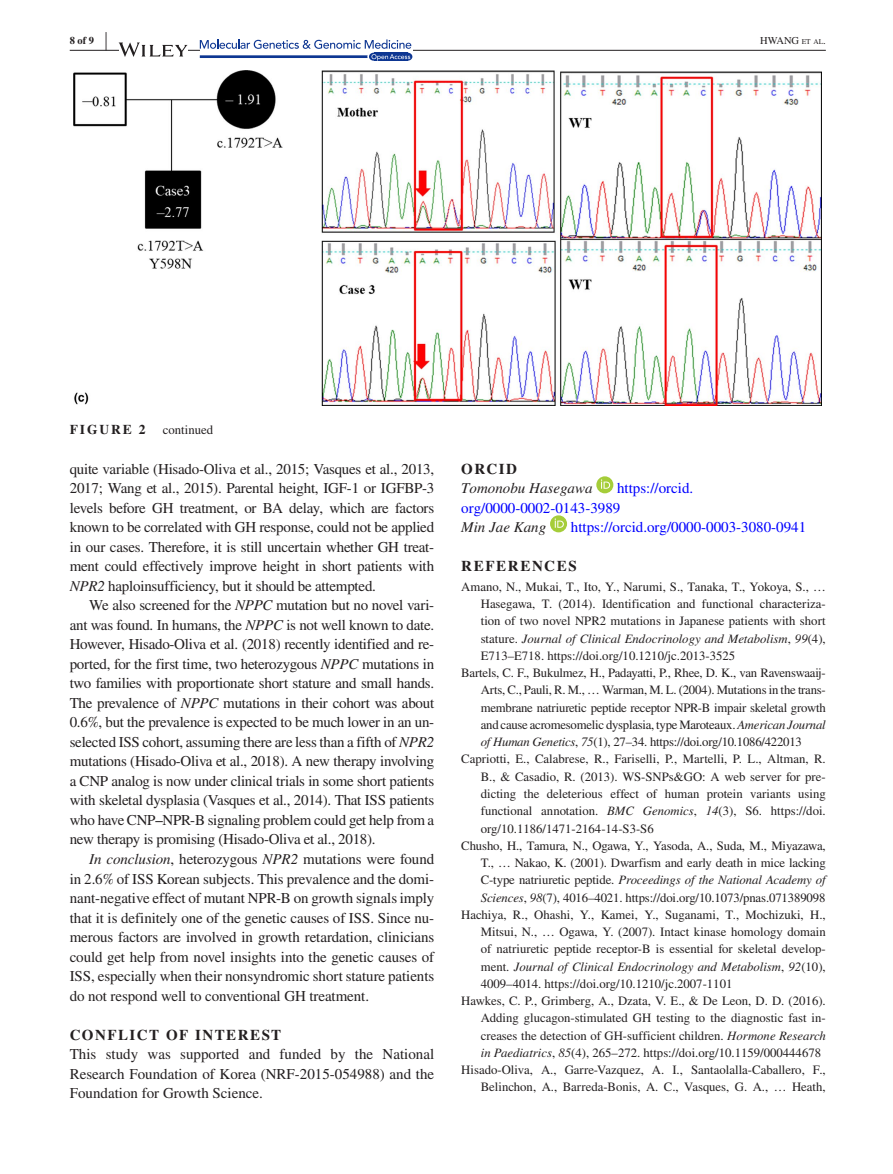
<style>
.page{position:relative;width:893px;height:1174px;background:#fff}
.page>*{position:absolute;margin:0;border:0;box-sizing:border-box;transform-origin:0 0}
.t1{font:700 25.95px "STIX";color:#231f20;scale:.36 1}
.t2{font:15px/19.5px "STIX";letter-spacing:-.01em;color:#231f20;text-align:justify}
.t3{font:15px/19.5px "STIX";color:#00f}
.t4{font:700 15px "STIX";letter-spacing:.1em;color:#231f20}
.t5{font:italic 15px "STIX";color:#231f20}
.t6{font:700 13.5px "STIX";letter-spacing:.14em;color:#231f20}
.t7{font:12.75px "STIX";color:#231f20}
.t8{font:12.75px "STIX";letter-spacing:-.02em;color:#231f20}
.t9{font:italic 12.75px "STIX";color:#231f20}
.t10{font:10.5px "STIX";letter-spacing:-.005em;color:#231f20}
.t11{font:700 10.5px "STIX";color:#231f20}
.s1{font-size:7.35px}
.s2{font-style:italic}
.s3{font-style:normal}
</style>
<div class="page">
<hr style="left:70px;top:50px;width:756px;height:1px;background:#231f20">
<svg style="left:119px;top:42px;width:69px;height:15px"></svg>
<svg style="left:200px;top:39px;width:211px;height:22px"></svg>
<div style="left:596px;top:476px;width:17px;height:17px;background:#a5cd39;border-radius:50%"></div>
<svg style="left:601px;top:479px;width:9px;height:10px"></svg>
<svg style="left:550px;top:515px;width:17px;height:17px"></svg>
<svg style="left:555px;top:518px;width:9px;height:10px"></svg>
<img style="left:74px;top:70px;width:748px;height:335px">
<p class="t11" style="left:70px;top:34px;width:26px">8 of 9</p>
<h1 class="t1" style="left:105px;top:26px;width:7px">|</h1>
<p class="t10" style="left:760px;top:33px;width:67px">HWANG <span class="s1">et al</span>.</p>
<p class="t6" style="left:70px;top:421px;width:77px">FIGURE 2</p>
<p class="t7" style="left:163px;top:421px;width:52px">continued</p>
<p class="t2" style="left:70px;top:460px;width:366px">quite variable (Hisado-Oliva et al., 2015; Vasques et al., 2013, 2017; Wang et al., 2015). Parental height, IGF-1 or IGFBP-3 levels before GH treatment, or BA delay, which are factors known to be correlated with GH response, could not be applied in our cases. Therefore, it is still uncertain whether GH treat&shy;ment could effectively improve height in short patients with <span class="s2">NPR2</span> haploinsufficiency, but it should be attempted.</p>
<p class="t2" style="left:70px;top:596px;width:366px;text-indent:20px">We also screened for the <span class="s2">NPPC</span> mutation but no novel vari&shy;ant was found. In humans, the <span class="s2">NPPC</span> is not well known to date.<br>However, Hisado-Oliva et al. (2018) recently identified and re&shy;ported, for the first time, two heterozygous <span class="s2">NPPC</span> mutations in two families with proportionate short stature and small hands.<br>The prevalence of <span class="s2">NPPC</span> mutations in their cohort was about 0.6%, but the prevalence is expected to be much lower in an un&shy;selected ISS cohort, assuming there are less than a fifth of <span class="s2">NPR2 </span>mutations (Hisado-Oliva et al., 2018). A new therapy involving a CNP analog is now under clinical trials in some short patients with skeletal dysplasia (Vasques et al., 2014). That ISS patients who have CNP‒NPR-B signaling problem could get help from a new therapy is promising (Hisado-Oliva et al., 2018).</p>
<p class="t2" style="left:70px;top:850px;width:366px;text-indent:20px"><span class="s2">In conclusion</span>, heterozygous <span class="s2">NPR2</span> mutations were found in 2.6% of ISS Korean subjects. This prevalence and the domi&shy;nant-negative effect of mutant NPR-B on growth signals imply that it is definitely one of the genetic causes of ISS. Since nu&shy;merous factors are involved in growth retardation, clinicians could get help from novel insights into the genetic causes of ISS, especially when their nonsyndromic short stature patients do not respond well to conventional GH treatment.</p>
<p class="t4" style="left:70px;top:1025px;width:213px">CONFLICT OF INTEREST</p>
<p class="t2" style="left:70px;top:1045px;width:366px">This study was supported and funded by the National Research Foundation of Korea (NRF-2015-054988) and the Foundation for Growth Science.</p>
<p class="t4" style="left:461px;top:460px;width:57px">ORCID</p>
<p class="t5" style="left:461px;top:478px;width:133px">Tomonobu Hasegawa</p>
<p class="t3" style="left:461px;top:479px;width:234px;text-indent:156px">https://orcid. org/0000-0002-0143-3989</p>
<p class="t5" style="left:461px;top:517px;width:87px">Min Jae Kang</p>
<p class="t3" style="left:571px;top:518px;width:237px">https://orcid.org/0000-0003-3080-0941</p>
<p class="t4" style="left:461px;top:557px;width:117px">REFERENCES</p>
<p class="t7" style="left:461px;top:578px;width:366px">Amano, N., Mukai, T., Ito, Y., Narumi, S., Tanaka, T., Yokoya, S., …</p>
<p class="t7" style="left:481px;top:595px;width:347px">Hasegawa, T. (2014). Identification and functional characteriza-</p>
<p class="t7" style="left:481px;top:612px;width:346px">tion of two novel NPR2 mutations in Japanese patients with short</p>
<p class="t9" style="left:481px;top:629px;width:346px"><span class="s3">stature.</span> Journal of Clinical Endocrinology and Metabolism<span class="s3">,</span> 99<span class="s3">(4),</span></p>
<p class="t7" style="left:481px;top:647px;width:256px">E713–E718. https://doi.org/10.1210/jc.2013-3525</p>
<p class="t8" style="left:461px;top:664px;width:366px">Bartels, C. F., Bukulmez, H., Padayatti, P., Rhee, D. K., van Ravenswaaij-</p>
<p class="t8" style="left:481px;top:681px;width:347px">Arts, C., Pauli, R. M., … Warman, M. L. (2004). Mutations in the trans-</p>
<p class="t8" style="left:481px;top:698px;width:347px">membrane natriuretic peptide receptor NPR-B impair skeletal growth</p>
<p class="t8" style="left:481px;top:716px;width:347px">and cause acromesomelic dysplasia, type Maroteaux. <span class="s2">American Journal</span></p>
<p class="t8" style="left:481px;top:733px;width:323px"><span class="s2">of Human Genetics</span>, <span class="s2">75</span>(1), 27–34. https://doi.org/10.1086/422013</p>
<p class="t7" style="left:461px;top:750px;width:366px">Capriotti, E., Calabrese, R., Fariselli, P., Martelli, P. L., Altman, R.</p>
<p class="t7" style="left:481px;top:767px;width:346px">B., &amp; Casadio, R. (2013). WS-SNPs&amp;GO: A web server for pre-</p>
<p class="t7" style="left:481px;top:785px;width:346px">dicting the deleterious effect of human protein variants using</p>
<p class="t7" style="left:481px;top:802px;width:346px">functional annotation. <span class="s2">BMC Genomics</span>, <span class="s2">14</span>(3), S6. https://doi.</p>
<p class="t7" style="left:481px;top:819px;width:174px">org/10.1186/1471-2164-14-S3-S6</p>
<p class="t7" style="left:461px;top:836px;width:366px">Chusho, H., Tamura, N., Ogawa, Y., Yasoda, A., Suda, M., Miyazawa,</p>
<p class="t7" style="left:481px;top:854px;width:346px">T., … Nakao, K. (2001). Dwarfism and early death in mice lacking</p>
<p class="t9" style="left:481px;top:871px;width:346px"><span class="s3">C-type natriuretic peptide.</span> Proceedings of the National Academy of</p>
<p class="t7" style="left:481px;top:888px;width:346px"><span class="s2">Sciences</span>, <span class="s2">98</span>(7), 4016–4021. https://doi.org/10.1073/pnas.071389098</p>
<p class="t7" style="left:461px;top:905px;width:366px">Hachiya, R., Ohashi, Y., Kamei, Y., Suganami, T., Mochizuki, H.,</p>
<p class="t7" style="left:481px;top:923px;width:347px">Mitsui, N., … Ogawa, Y. (2007). Intact kinase homology domain</p>
<p class="t7" style="left:481px;top:940px;width:346px">of natriuretic peptide receptor-B is essential for skeletal develop-</p>
<p class="t9" style="left:481px;top:957px;width:346px"><span class="s3">ment.</span> Journal of Clinical Endocrinology and Metabolism<span class="s3">,</span> 92<span class="s3">(10),</span></p>
<p class="t7" style="left:481px;top:974px;width:253px">4009–4014. https://doi.org/10.1210/jc.2007-1101</p>
<p class="t7" style="left:461px;top:992px;width:366px">Hawkes, C. P., Grimberg, A., Dzata, V. E., &amp; De Leon, D. D. (2016).</p>
<p class="t7" style="left:481px;top:1009px;width:346px">Adding glucagon-stimulated GH testing to the diagnostic fast in-</p>
<p class="t7" style="left:481px;top:1026px;width:346px">creases the detection of GH-sufficient children. <span class="s2">Hormone Research</span></p>
<p class="t7" style="left:481px;top:1043px;width:342px"><span class="s2">in Paediatrics</span>, <span class="s2">85</span>(4), 265–272. https://doi.org/10.1159/000444678</p>
<p class="t7" style="left:461px;top:1061px;width:366px">Hisado-Oliva, A., Garre-Vazquez, A. I., Santaolalla-Caballero, F.,</p>
<p class="t7" style="left:481px;top:1078px;width:347px">Belinchon, A., Barreda-Bonis, A. C., Vasques, G. A., … Heath,</p>
</div>
